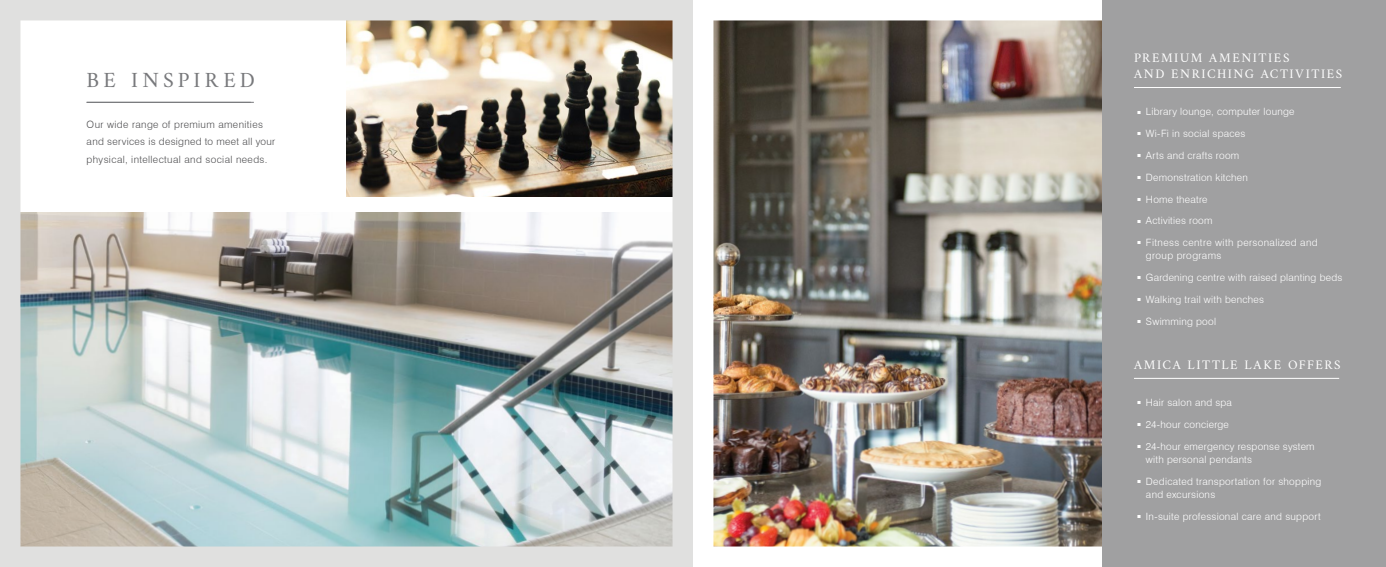
<style>
.page{position:relative;width:1386px;height:567px;background:#fff}
.page>*{position:absolute;margin:0;border:0;box-sizing:border-box;transform-origin:0 0}
.t1{font:21.88px "Amiri";letter-spacing:.185em;color:#77787b}
.t2{font:13.12px/15.8px "Amiri";letter-spacing:.12em;color:#fff}
.t3{font:300 10.06px/13.1px "Swiss 721 BT";letter-spacing:.025em;color:#fff}
.t4{font:300 10.06px/17.5px "Swiss 721 BT";letter-spacing:.035em;color:#4d4d4f}
</style>
<div class="page">
<img style="left:713px;top:20px;width:389px;height:527px">
<div style="left:1102px;top:0;width:284px;height:567px;background:#a0a0a1"></div>
<hr style="left:1134px;top:87px;width:207px;height:1px;background:#fff">
<hr style="left:1134px;top:378px;width:205px;height:1px;background:#fff">
<img style="left:0;top:0;width:693px;height:567px">
<h1 class="t1" style="left:87px;top:66px;width:170px">BE INSPIRED</h1>
<p class="t4" style="left:87px;top:115px;width:190px">Our wide range of premium amenities and services is designed to meet all your physical, intellectual and social needs.</p>
<h2 class="t2" style="left:1134px;top:50px;width:210px">PREMIUM AMENITIES<br>AND ENRICHING ACTIVITIES</h2>
<p class="t3" style="left:1137px;top:105px;width:158px">■ Library lounge, computer lounge</p>
<p class="t3" style="left:1137px;top:127px;width:109px">■ Wi-Fi in social spaces</p>
<p class="t3" style="left:1137px;top:149px;width:103px">■ Arts and crafts room</p>
<p class="t3" style="left:1137px;top:171px;width:112px">■ Demonstration kitchen</p>
<p class="t3" style="left:1137px;top:192px;width:72px">■ Home theatre</p>
<p class="t3" style="left:1137px;top:214px;width:77px">■ Activities room</p>
<p class="t3" style="left:1146px;top:236px;width:173px;text-indent:-9px">■ Fitness centre with personalized and group programs</p>
<p class="t3" style="left:1137px;top:271px;width:206px">■ Gardening centre with raised planting beds</p>
<p class="t3" style="left:1137px;top:293px;width:128px">■ Walking trail with benches</p>
<p class="t3" style="left:1137px;top:314px;width:80px">■ Swimming pool</p>
<h2 class="t2" style="left:1134px;top:356px;width:208px">AMICA LITTLE LAKE OFFERS</h2>
<p class="t3" style="left:1137px;top:396px;width:96px">■ Hair salon and spa</p>
<p class="t3" style="left:1137px;top:418px;width:93px">■ 24-hour concierge</p>
<p class="t3" style="left:1146px;top:440px;width:170px;text-indent:-9px">■ 24-hour emergency response system with personal pendants</p>
<p class="t3" style="left:1146px;top:475px;width:177px;text-indent:-9px">■ Dedicated transportation for shopping and excursions</p>
<p class="t3" style="left:1137px;top:509px;width:185px">■ In-suite professional care and support</p>
</div>
